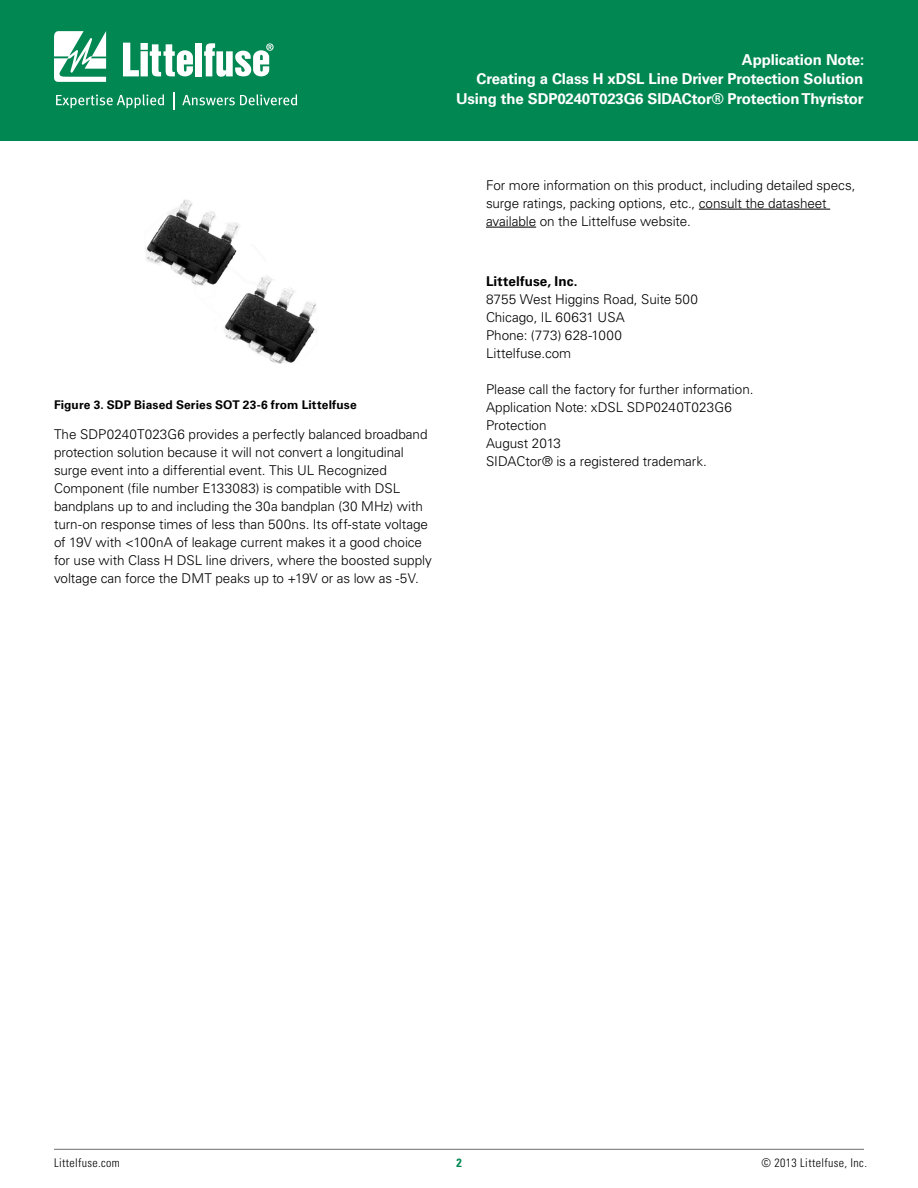
<style>
.page{position:relative;width:918px;height:1188px;background:#fff}
.page>*{position:absolute;margin:0;border:0;box-sizing:border-box;transform-origin:0 0}
.t1{font:700 15px/19.5px "Univers LT Std";letter-spacing:-.01em;color:#fff;text-align:right}
.t2{font:300 13.5px/18px "Univers LT Std";letter-spacing:-.005em;color:#000}
.t3{font:700 13.5px "Univers LT Std";letter-spacing:.01em;color:#000}
.t4{font:700 12px "Univers LT Std";letter-spacing:.01em;color:#000}
.t5{font:300 condensed 12px "Univers LT Std";letter-spacing:.03em;color:#000}
.t6{font:700 condensed 12px "Univers LT Std";color:#008752}
</style>
<div class="page">
<div style="left:0;top:0;width:918px;height:140px;background:#008752"></div>
<svg style="left:54px;top:31px;width:52px;height:51px"></svg>
<div style="left:195px;top:43px;width:7px;height:33px;background:#fff"></div>
<svg style="left:204px;top:43px;width:70px;height:34px"></svg>
<svg style="left:123px;top:43px;width:70px;height:33px"></svg>
<svg style="left:56px;top:94px;width:108px;height:14px"></svg>
<svg style="left:173px;top:92px;width:1px;height:17px"></svg>
<svg style="left:182px;top:94px;width:115px;height:11px"></svg>
<hr style="left:54px;top:1149px;width:810px;height:1px;background:#6d6e71">
<hr style="left:699px;top:209px;width:131px;height:1px;background:#000">
<hr style="left:486px;top:227px;width:50px;height:1px;background:#000">
<img style="left:145px;top:199px;width:172px;height:165px">
<p class="t1" style="left:456px;top:50px;width:410px">Application Note:<br>Creating a Class H xDSL Line Driver Protection Solution<br>Using the SDP0240T023G6 SIDACtor® Protection Thyristor</p>
<p class="t4" style="left:54px;top:398px;width:304px">Figure 3. SDP Biased Series SOT 23-6 from Littelfuse</p>
<p class="t2" style="left:54px;top:425px;width:379px">The SDP0240T023G6 provides a perfectly balanced broadband protection solution because it will not convert a longitudinal surge event into a differential event. This UL Recognized Component (file number E133083) is compatible with DSL bandplans up to and including the 30a bandplan (30 MHz) with turn-on response times of less than 500ns. Its off-state voltage of 19V with &lt;100nA of leakage current makes it a good choice for use with Class H DSL line drivers, where the boosted supply voltage can force the DMT peaks up to +19V or as low as -5V.</p>
<p class="t2" style="left:486px;top:176px;width:371px">For more information on this product, including detailed specs, surge ratings, packing options, etc., consult the datasheet available on the Littelfuse website.</p>
<p class="t3" style="left:486px;top:273px;width:93px">Littelfuse, Inc.</p>
<p class="t2" style="left:486px;top:290px;width:214px">8755 West Higgins Road, Suite 500<br>Chicago, IL 60631 USA<br>Phone: (773) 628-1000<br>Littelfuse.com</p>
<p class="t2" style="left:486px;top:380px;width:269px">Please call the factory for further information.<br>Application Note: xDSL SDP0240T023G6<br>Protection<br>August 2013<br>SIDACtor® is a registered trademark.</p>
<p class="t5" style="left:54px;top:1156px;width:67px">Littelfuse.com</p>
<p class="t6" style="left:456px;top:1155px;width:7px">2</p>
<p class="t5" style="left:762px;top:1156px;width:107px">© 2013 Littelfuse, Inc.</p>
</div>
